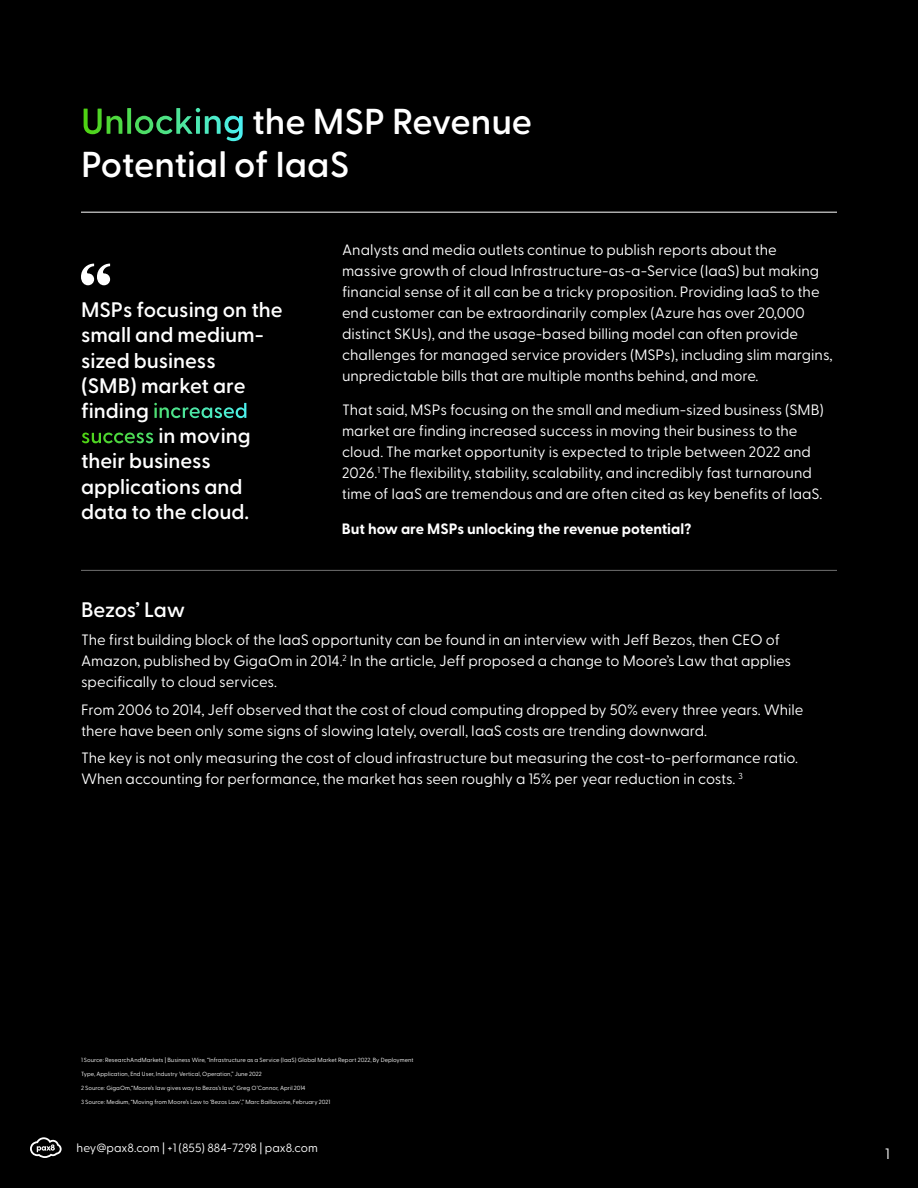
<style>
.page{position:relative;width:918px;height:1188px;background:#000}
.page>*{position:absolute;margin:0;border:0;box-sizing:border-box;transform-origin:0 0}
.t1{font:600 36px/43.2px "Greycliff CF";color:#fff}
.t2{font:600 21px/25.2px "Greycliff CF";color:#fff}
.t3{font:15px/21px "Greycliff CF";color:#fff}
.t4{font:700 15px "Greycliff CF";color:#fff}
.t5{font:12px "Greycliff CF";color:#fff}
.t6{font:6px "Greycliff CF";color:#fff}
</style>
<div class="page">
<svg style="left:30px;top:1137px;width:32px;height:21px"></svg>
<hr style="left:81px;top:212px;width:756px;height:1px;background:#fff">
<hr style="left:81px;top:570px;width:756px;height:1px;background:#707070">
<svg style="left:81px;top:263px;width:29px;height:22px"></svg>
<h1 class="t1" style="left:81px;top:97px;width:453px">Unlocking the MSP Revenue<br>Potential of IaaS</h1>
<h2 class="t2" style="left:81px;top:296px;width:203px">MSPs focusing on the small and medium&shy;sized business<br>(SMB) market are finding increased success in moving their business applications and data to the cloud.</h2>
<p class="t3" style="left:342px;top:238px;width:492px">Analysts and media outlets continue to publish reports about the massive growth of cloud Infrastructure-as-a-Service (IaaS) but making financial sense of it all can be a tricky proposition. Providing IaaS to the end customer can be extraordinarily complex (Azure has over 20,000 distinct SKUs), and the usage-based billing model can often provide challenges for managed service providers (MSPs), including slim margins, unpredictable bills that are multiple months behind, and more.</p>
<p class="t3" style="left:342px;top:398px;width:483px">That said, MSPs focusing on the small and medium-sized business (SMB) market are finding increased success in moving their business to the cloud. The market opportunity is expected to triple between 2022 and 2026.<sup>1</sup> The flexibility, stability, scalability, and incredibly fast turnaround time of IaaS are tremendous and are often cited as key benefits of IaaS.</p>
<p class="t4" style="left:342px;top:517px;width:351px">But how are MSPs unlocking the revenue potential?</p>
<h2 class="t2" style="left:81px;top:596px;width:106px">Bezos’ Law</h2>
<p class="t3" style="left:81px;top:628px;width:712px">The first building block of the IaaS opportunity can be found in an interview with Jeff Bezos, then CEO of<br>Amazon, published by GigaOm in 2014.<sup>2</sup> In the article, Jeff proposed a change to Moore’s Law that applies specifically to cloud services.</p>
<p class="t3" style="left:81px;top:698px;width:724px">From 2006 to 2014, Jeff observed that the cost of cloud computing dropped by 50% every three years. While there have been only some signs of slowing lately, overall, IaaS costs are trending downward.</p>
<p class="t3" style="left:81px;top:747px;width:718px">The key is not only measuring the cost of cloud infrastructure but measuring the cost-to-performance ratio.<br>When accounting for performance, the market has seen roughly a 15% per year reduction in costs. <sup>3</sup></p>
<p class="t6" style="left:81px;top:1055px;width:334px">1 Source: ResearchAndMarkets | Business Wire, “Infrastructure as a Service (IaaS) Global Market Report 2022, By Deployment</p>
<p class="t6" style="left:81px;top:1069px;width:182px">Type, Application, End User, Industry Vertical, Operation,” June 2022</p>
<p class="t6" style="left:81px;top:1083px;width:226px">2 Source: GigaOm,“Moore’s law gives way to Bezos’s law,” Greg O’Connor, April 2014</p>
<p class="t6" style="left:81px;top:1097px;width:251px">3 Source: Medium, “Moving from Moore’s Law to ‘Bezos Law’,” Marc Baillavoine, February 2021</p>
<p class="t5" style="left:77px;top:1139px;width:243px">hey@pax8.com | +1 (855) 884-7298 | pax8.com</p>
<p class="t3" style="left:885px;top:1142px;width:6px">1</p>
</div>
